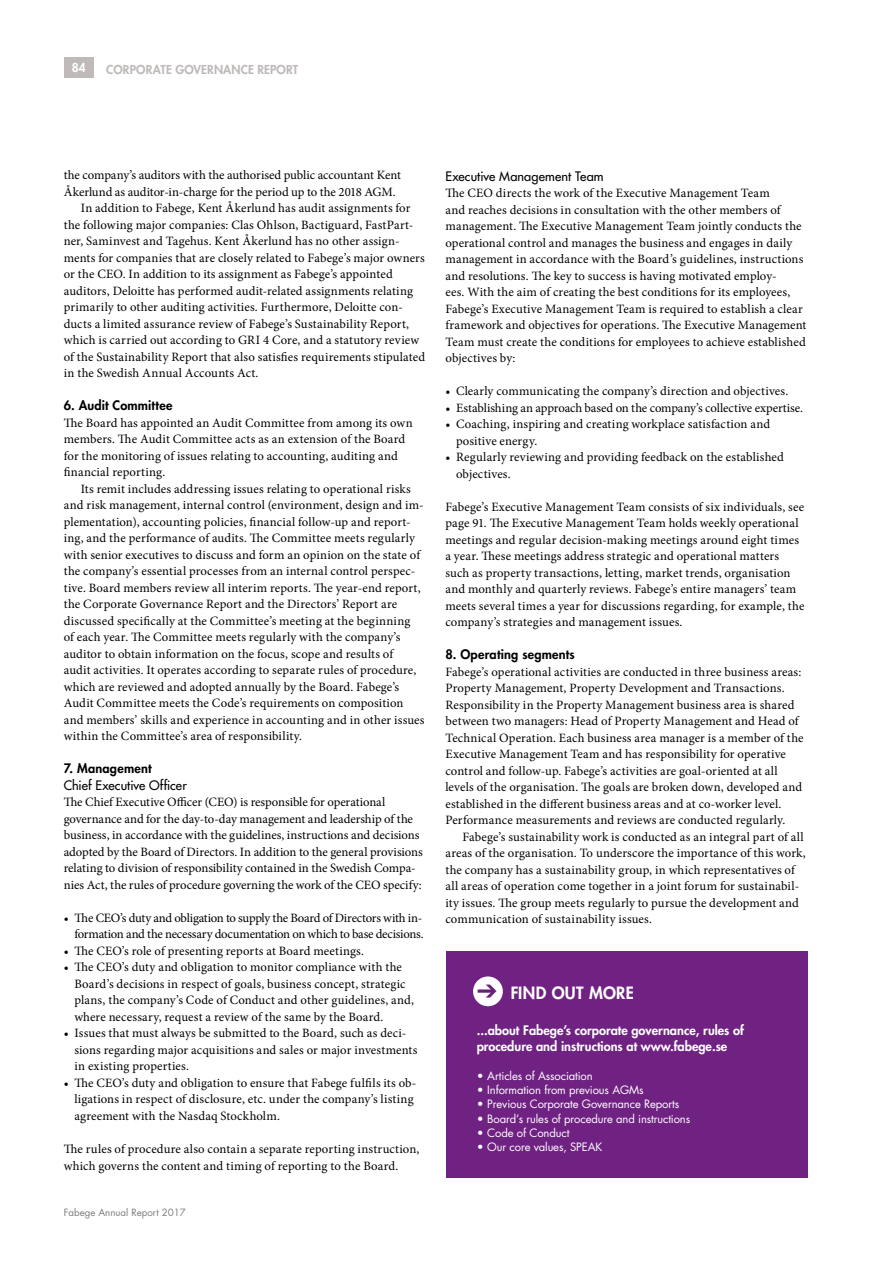
<style>
.page{position:relative;width:893px;height:1263px;background:#fff}
.page>*{position:absolute;margin:0;border:0;box-sizing:border-box;transform-origin:0 0}
.Versal_liten_rubbe{font:800 16.5px "Futura Std";letter-spacing:.02em;color:#fff}
.Brödtext{font:12.75px/16.5px "Minion Pro";letter-spacing:.005em;color:#000}
.Brödtext_indrag{font:12.75px/16.5px "Minion Pro";letter-spacing:.01em;color:#000}
.Brödtext-2{font:12.75px/16.5px "Minion Pro";letter-spacing:-.02em;color:#000;text-align:right}
.Mellanrubrik{font:800 12.75px/16.5px "Futura Std";color:#fff}
.Mellanrubrik1{font:800 12.75px "Futura Std";letter-spacing:.015em;color:#000}
.Mellanrubrik2{font:500 12.75px "Futura Std";letter-spacing:.01em;color:#000}
.t1{font:800 12px "Futura Std";letter-spacing:.01em;color:#bfbab9}
.t2{font:800 12px "Futura Std";color:#fff}
.Futura_punktlista{font:11.25px "Futura Std";letter-spacing:-.01em;color:#fff}
.t3{font:9.75px "Futura Std";color:#7d7b7b}
.s1{font-weight:300}
</style>
<div class="page">
<div style="left:64px;top:57px;width:30px;height:20px;background:#bfbab9"></div>
<div style="left:446px;top:951px;width:362px;height:227px;background:#702283"></div>
<div style="left:473px;top:976px;width:30px;height:30px;background:#fff;border-radius:50%"></div>
<p class="t2" style="left:72px;top:60px;width:15px">84</p>
<p class="t1" style="left:106px;top:62px;width:193px">CORPORATE GOVERNANCE REPORT</p>
<p class="Brödtext" style="left:64px;top:167px;width:339px">the company’s auditors with the authorised public accountant Kent<br>Åkerlund as auditor-in-charge for the period up to the 2018 AGM.</p>
<p class="Brödtext_indrag" style="left:64px;top:200px;width:363px;text-indent:17px">In addition to Fabege, Kent Åkerlund has audit assignments for the following major companies: Clas Ohlson, Bactiguard, FastPart&shy;ner, Saminvest and Tagehus. Kent Åkerlund has no other assign&shy;ments for companies that are closely related to Fabege’s major owners or the CEO. In addition to its assignment as Fabege’s appointed auditors, Deloitte has performed audit-related assignments relating primarily to other auditing activities. Furthermore, Deloitte con&shy;ducts a limited assurance review of Fabege’s Sustainability Report, which is carried out according to GRI 4 Core, and a statutory review of the Sustainability Report that also satisfies requirements stipulated in the Swedish Annual Accounts Act.</p>
<p class="Mellanrubrik1" style="left:64px;top:398px;width:110px">6. Audit Committee</p>
<p class="Brödtext" style="left:64px;top:415px;width:350px">The Board has appointed an Audit Committee from among its own members. The Audit Committee acts as an extension of the Board for the monitoring of issues relating to accounting, auditing and financial reporting.</p>
<p class="Brödtext_indrag" style="left:64px;top:481px;width:362px;text-indent:17px">Its remit includes addressing issues relating to operational risks and risk management, internal control (environment, design and im&shy;plementation), accounting policies, financial follow-up and report&shy;ing, and the performance of audits. The Committee meets regularly with senior executives to discuss and form an opinion on the state of the company’s essential processes from an internal control perspec&shy;tive. Board members review all interim reports. The year-end report, the Corporate Governance Report and the Directors’ Report are discussed specifically at the Committee’s meeting at the beginning<br>of each year. The Committee meets regularly with the company’s auditor to obtain information on the focus, scope and results of<br>audit activities. It operates according to separate rules of procedure, which are reviewed and adopted annually by the Board. Fabege’s Audit Committee meets the Code’s requirements on composition and members’ skills and experience in accounting and in other issues within the Committee’s area of responsibility.</p>
<p class="Mellanrubrik1" style="left:64px;top:761px;width:89px">7. Management</p>
<p class="Mellanrubrik2" style="left:64px;top:777px;width:125px">Chief Executive Officer</p>
<p class="Brödtext" style="left:64px;top:794px;width:360px">The Chief Executive Officer (CEO) is responsible for operational governance and for the day-to-day management and leadership of the business, in accordance with the guidelines, instructions and decisions adopted by the Board of Directors. In addition to the general provisions relating to division of responsibility contained in the Swedish Compa&shy;nies Act, the rules of procedure governing the work of the CEO specify:</p>
<p class="Brödtext-2" style="left:64px;top:910px;width:361px">• The CEO’s duty and obligation to supply the Board of Directors with in&shy;formation and the necessary documentation on which to base decisions.</p>
<p class="Brödtext" style="left:64px;top:943px;width:302px">• The CEO’s role of presenting reports at Board meetings.</p>
<p class="Brödtext" style="left:74px;top:959px;width:341px;text-indent:-11px">• The CEO’s duty and obligation to monitor compliance with the Board’s decisions in respect of goals, business concept, strategic plans, the company’s Code of Conduct and other guidelines, and, where necessary, request a review of the same by the Board.</p>
<p class="Brödtext" style="left:74px;top:1025px;width:344px;text-indent:-11px">• Issues that must always be submitted to the Board, such as deci&shy;sions regarding major acquisitions and sales or major investments in existing properties.</p>
<p class="Brödtext" style="left:74px;top:1075px;width:344px;text-indent:-11px">• The CEO’s duty and obligation to ensure that Fabege fulfils its ob&shy;ligations in respect of disclosure, etc. under the company’s listing agreement with the Nasdaq Stockholm.</p>
<p class="Brödtext" style="left:64px;top:1141px;width:357px">The rules of procedure also contain a separate reporting instruction, which governs the content and timing of reporting to the Board.</p>
<p class="t3" style="left:64px;top:1206px;width:123px">Fabege Annual Report 2017</p>
<p class="Mellanrubrik2" style="left:445px;top:168px;width:160px">Executive Management Team</p>
<p class="Brödtext" style="left:445px;top:185px;width:362px">The CEO directs the work of the Executive Management Team<br>and reaches decisions in consultation with the other members of management. The Executive Management Team jointly conducts the operational control and manages the business and engages in daily management in accordance with the Board’s guidelines, instructions and resolutions. The key to success is having motivated employ-<br>ees. With the aim of creating the best conditions for its employees, Fabege’s Executive Management Team is required to establish a clear framework and objectives for operations. The Executive Management Team must create the conditions for employees to achieve established objectives by:</p>
<p class="Brödtext" style="left:445px;top:383px;width:344px">• Clearly communicating the company’s direction and objectives.</p>
<p class="Brödtext" style="left:445px;top:399px;width:359px">• Establishing an approach based on the company’s collective expertise.</p>
<p class="Brödtext" style="left:456px;top:416px;width:316px;text-indent:-11px">• Coaching, inspiring and creating workplace satisfaction and positive energy.</p>
<p class="Brödtext" style="left:456px;top:449px;width:329px;text-indent:-11px">• Regularly reviewing and providing feedback on the established objectives.</p>
<p class="Brödtext" style="left:445px;top:498px;width:361px">Fabege’s Executive Management Team consists of six individuals, see page 91. The Executive Management Team holds weekly operational meetings and regular decision-making meetings around eight times a year. These meetings address strategic and operational matters such as property transactions, letting, market trends, organisation and monthly and quarterly reviews. Fabege’s entire managers’ team meets several times a year for discussions regarding, for example, the company’s strategies and management issues.</p>
<p class="Mellanrubrik1" style="left:445px;top:646px;width:131px">8. Operating segments</p>
<p class="Brödtext" style="left:445px;top:663px;width:360px">Fabege’s operational activities are conducted in three business areas:<br>Property Management, Property Development and Transactions.<br>Responsibility in the Property Management business area is shared between two managers: Head of Property Management and Head of Technical Operation. Each business area manager is a member of the Executive Management Team and has responsibility for operative control and follow-up. Fabege’s activities are goal-oriented at all levels of the organisation. The goals are broken down, developed and established in the different business areas and at co-worker level.<br>Performance measurements and reviews are conducted regularly.</p>
<p class="Brödtext_indrag" style="left:445px;top:828px;width:362px;text-indent:17px">Fabege’s sustainability work is conducted as an integral part of all areas of the organisation. To underscore the importance of this work, the company has a sustainability group, in which representatives of all areas of operation come together in a joint forum for sustainabil&shy;ity issues. The group meets regularly to pursue the development and communication of sustainability issues.</p>
<p class="Versal_liten_rubbe" style="left:511px;top:982px;width:125px">FIND OUT MORE</p>
<p class="Mellanrubrik" style="left:477px;top:1022px;width:269px">...about Fabege’s corporate governance, rules of procedure and instructions at www.fabege.se</p>
<p class="Futura_punktlista" style="left:477px;top:1068px;width:118px"><span class="s1">•</span> Articles of Association</p>
<p class="Futura_punktlista" style="left:477px;top:1083px;width:168px"><span class="s1">•</span> Information from previous AGMs</p>
<p class="Futura_punktlista" style="left:477px;top:1097px;width:204px"><span class="s1">•</span> Previous Corporate Governance Reports</p>
<p class="Futura_punktlista" style="left:477px;top:1111px;width:215px"><span class="s1">•</span> Board’s rules of procedure and instructions</p>
<p class="Futura_punktlista" style="left:477px;top:1125px;width:94px"><span class="s1">•</span> Code of Conduct</p>
<p class="Futura_punktlista" style="left:477px;top:1140px;width:127px"><span class="s1">•</span> Our core values, SPEAK</p>
</div>
